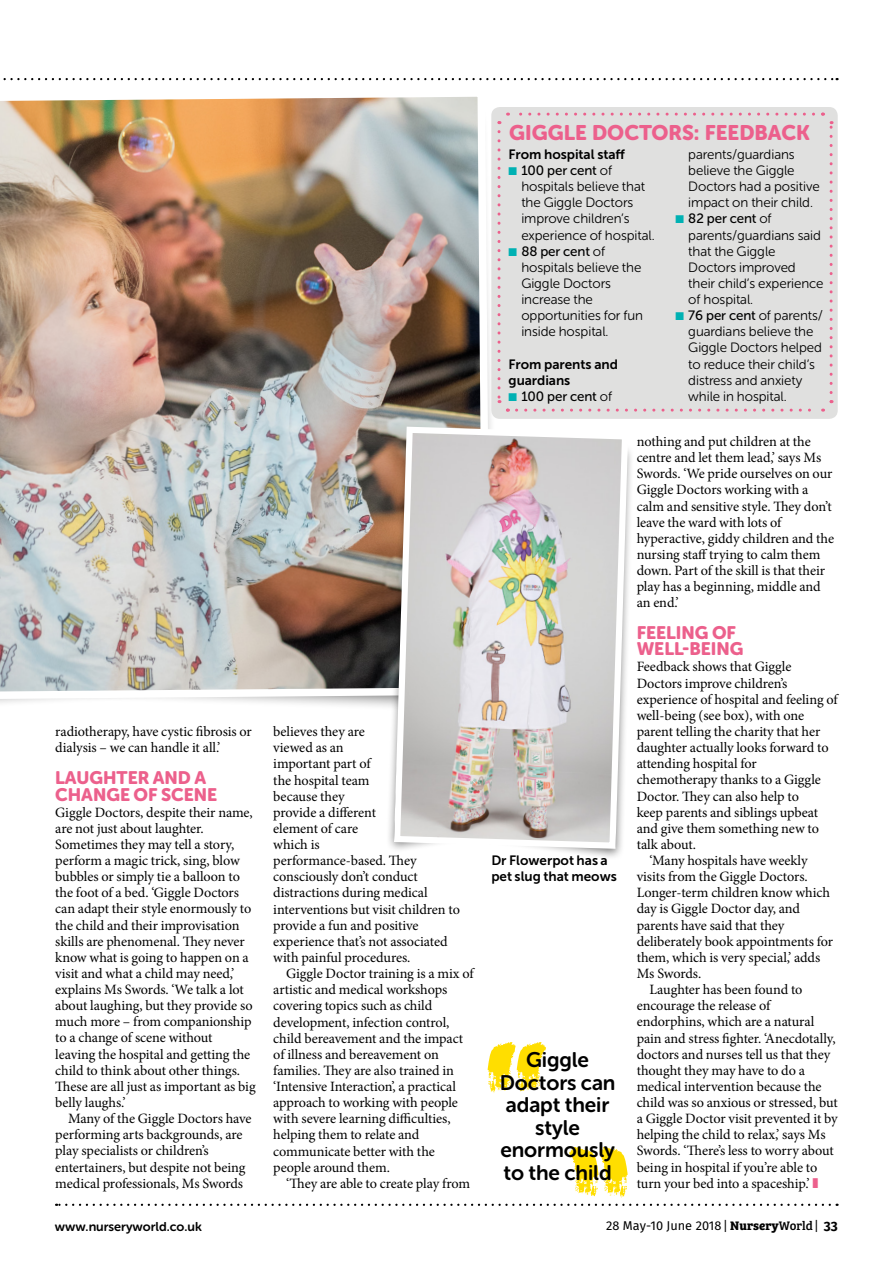
<style>
.page{position:relative;width:893px;height:1263px;background:#fff}
.page>*{position:absolute;margin:0;border:0;box-sizing:border-box;transform-origin:0 0}
.t1{font:21px/22.5px "Museo Sans Rounded 700";letter-spacing:-.005em;color:#000;text-align:center}
.t2{font:21px "Museo Sans Rounded 900";color:#ec608c}
.t3{font:18px/16.2px "Museo Sans Rounded 900";color:#ec608c}
.t4{font:14.25px/16.2px "Minion Pro";letter-spacing:-.005em;color:#000}
.t5{font:13.5px/16px "Museo Sans Rounded 300";letter-spacing:-.005em;color:#000}
.t6{font:13.5px/16px "Museo Sans 700";letter-spacing:-.005em;color:#000}
.t7{font:13.5px "Museo Sans Rounded 500";letter-spacing:-.005em;color:#000}
.t8{font:12.75px "Fira Sans";color:#000}
.t9{font:12.75px "Museo Sans Rounded 700";color:#000}
.s1{color:#00b1b3}
.s2{font-family:"Museo Sans Rounded 300"}
.s3{font-family:"Museo Sans Rounded 500"}
.s4{color:#ec608c}
.s5{font-family:"Museo Sans Cond 500"}
.s6{font-family:"Bree Serif";font-weight:700}
.s7{font-family:"Bree Serif"}
.s8{font-weight:700;font-size:13.5px}
</style>
<div class="page">
<svg style="left:56px;top:1204px;width:774px;height:2px"></svg>
<svg style="left:3px;top:78px;width:835px;height:2px"></svg>
<svg style="left:488px;top:1042px;width:58px;height:51px"></svg>
<svg style="left:569px;top:1147px;width:59px;height:51px"></svg>
<img style="left:0;top:96px;width:491px;height:609px">
<div style="left:491px;top:107px;width:347px;height:312px;background:#e0e0df;border-radius:9px"></div>
<svg style="left:497px;top:132px;width:13px;height:280px"></svg>
<svg style="left:516px;top:400px;width:318px;height:12px"></svg>
<svg style="left:821px;top:112px;width:12px;height:281px"></svg>
<svg style="left:497px;top:112px;width:317px;height:13px"></svg>
<div style="left:453px;top:443px;width:181px;height:417px;background:#000;opacity:.55"></div>
<div style="left:385px;top:437px;width:164px;height:416px;background:#000;opacity:.55"></div>
<img style="left:391px;top:423px;width:240px;height:429px">
<h1 class="t2" style="left:509px;top:121px;width:302px">GIGGLE DOCTORS: FEEDBACK</h1>
<p class="t4" style="left:55px;top:723px;width:198px">radiotherapy, have cystic fibrosis or dialysis – we can handle it all.’</p>
<p class="t3" style="left:55px;top:770px;width:164px">LAUGHTER AND A<br>CHANGE OF SCENE</p>
<p class="t4" style="left:55px;top:804px;width:202px">Giggle Doctors, despite their name, are not just about laughter.<br>Sometimes they may tell a story, perform a magic trick, sing, blow bubbles or simply tie a balloon to the foot of a bed. ‘Giggle Doctors can adapt their style enormously to the child and their improvisation skills are phenomenal. They never know what is going to happen on a visit and what a child may need,’ explains Ms Swords. ‘We talk a lot about laughing, but they provide so much more – from companionship to a change of scene without leaving the hospital and getting the child to think about other things.<br>These are all just as important as big belly laughs.’</p>
<p class="t4" style="left:55px;top:1110px;width:198px;text-indent:13px">Many of the Giggle Doctors have performing arts backgrounds, are play specialists or children’s entertainers, but despite not being medical professionals, Ms Swords</p>
<p class="t4" style="left:273px;top:723px;width:188px">believes they are<br>viewed as an<br>important part of<br>the hospital team<br>because they<br>provide a different<br>element of care<br>which is<br>performance-based. They consciously don’t conduct distractions during medical interventions but visit children to provide a fun and positive experience that’s not associated with painful procedures.</p>
<p class="t4" style="left:273px;top:965px;width:202px;text-indent:13px">Giggle Doctor training is a mix of artistic and medical workshops covering topics such as child development, infection control, child bereavement and the impact of illness and bereavement on families. They are also trained in ‘Intensive Interaction’, a practical approach to working with people with severe learning difficulties, helping them to relate and communicate better with the people around them.</p>
<p class="t4" style="left:286px;top:1175px;width:185px">‘They are able to create play from</p>
<p class="t6" style="left:509px;top:146px;width:118px">From hospital staff</p>
<p class="t7" style="left:509px;top:163px;width:105px"><span class="s1">■</span> 100 per cent <span class="s2">of</span></p>
<p class="t5" style="left:521px;top:179px;width:135px">hospitals believe that the Giggle Doctors improve children’s experience of hospital.</p>
<p class="t7" style="left:509px;top:244px;width:98px"><span class="s1">■</span> 88 per cent <span class="s2">of</span></p>
<p class="t5" style="left:521px;top:259px;width:123px">hospitals believe the<br>Giggle Doctors increase the opportunities for fun inside hospital.</p>
<p class="t6" style="left:509px;top:356px;width:111px">From parents and guardians</p>
<p class="t7" style="left:509px;top:389px;width:105px"><span class="s1">■</span> 100 per cent <span class="s2">of</span></p>
<p class="t5" style="left:688px;top:146px;width:133px">parents/guardians believe the Giggle<br>Doctors had a positive impact on their child.</p>
<p class="t7" style="left:675px;top:211px;width:98px"><span class="s1">■</span> 82 per cent <span class="s2">of</span></p>
<p class="t5" style="left:688px;top:227px;width:137px">parents/guardians said that the Giggle<br>Doctors improved their child’s experience of hospital.</p>
<p class="t5" style="left:688px;top:308px;width:136px;text-indent:-13px"><span class="s1">■</span> <span class="s3">76 per cent</span> of parents/ guardians believe the<br>Giggle Doctors helped to reduce their child’s distress and anxiety while in hospital.</p>
<p class="t6" style="left:491px;top:852px;width:127px">Dr Flowerpot has a pet slug that meows</p>
<h1 class="t1" style="left:500px;top:1049px;width:117px">Giggle<br>Doctors can adapt their style enormously to the child</h1>
<p class="t4" style="left:637px;top:433px;width:199px">nothing and put children at the centre and let them lead,’ says Ms<br>Swords. ‘We pride ourselves on our<br>Giggle Doctors working with a calm and sensitive style. They don’t leave the ward with lots of hyperactive, giddy children and the nursing staff trying to calm them down. Part of the skill is that their play has a beginning, middle and an end.’</p>
<p class="t3" style="left:637px;top:625px;width:108px">FEELING OF<br>WELL-BEING</p>
<p class="t4" style="left:637px;top:659px;width:156px">Feedback shows that Giggle</p>
<p class="t4" style="left:637px;top:675px;width:152px">Doctors improve children’s</p>
<p class="t4" style="left:637px;top:691px;width:203px">experience of hospital and feeling of</p>
<p class="t4" style="left:637px;top:707px;width:169px">well-being (see box), with one</p>
<p class="t4" style="left:637px;top:723px;width:185px">parent telling the charity that her</p>
<p class="t4" style="left:637px;top:739px;width:193px">daughter actually looks forward to</p>
<p class="t4" style="left:637px;top:756px;width:122px">attending hospital for</p>
<p class="t4" style="left:637px;top:772px;width:186px">chemotherapy thanks to a Giggle</p>
<p class="t4" style="left:637px;top:788px;width:164px">Doctor. They can also help to</p>
<p class="t4" style="left:637px;top:804px;width:183px">keep parents and siblings upbeat</p>
<p class="t4" style="left:637px;top:820px;width:184px">and give them something new to</p>
<p class="t4" style="left:637px;top:836px;width:61px">talk about.</p>
<p class="t4" style="left:649px;top:852px;width:160px">‘Many hospitals have weekly</p>
<p class="t4" style="left:637px;top:869px;width:173px">visits from the Giggle Doctors.</p>
<p class="t4" style="left:637px;top:885px;width:195px">Longer-term children know which</p>
<p class="t4" style="left:637px;top:901px;width:165px">day is Giggle Doctor day, and</p>
<p class="t4" style="left:637px;top:917px;width:149px">parents have said that they</p>
<p class="t4" style="left:637px;top:933px;width:198px">deliberately book appointments for</p>
<p class="t4" style="left:637px;top:949px;width:185px">them, which is very special,’ adds</p>
<p class="t4" style="left:637px;top:965px;width:66px">Ms Swords.</p>
<p class="t4" style="left:649px;top:981px;width:155px">Laughter has been found to</p>
<p class="t4" style="left:637px;top:998px;width:135px">encourage the release of</p>
<p class="t4" style="left:637px;top:1014px;width:179px">endorphins, which are a natural</p>
<p class="t4" style="left:637px;top:1030px;width:200px">pain and stress fighter. ‘Anecdotally,</p>
<p class="t4" style="left:637px;top:1046px;width:195px">doctors and nurses tell us that they</p>
<p class="t4" style="left:637px;top:1062px;width:170px">thought they may have to do a</p>
<p class="t4" style="left:637px;top:1078px;width:186px">medical intervention because the</p>
<p class="t4" style="left:637px;top:1094px;width:203px">child was so anxious or stressed, but</p>
<p class="t4" style="left:637px;top:1110px;width:202px">a Giggle Doctor visit prevented it by</p>
<p class="t4" style="left:637px;top:1127px;width:191px">helping the child to relax,’ says Ms</p>
<p class="t4" style="left:637px;top:1143px;width:199px">Swords. ‘There’s less to worry about</p>
<p class="t4" style="left:637px;top:1159px;width:182px">being in hospital if you’re able to</p>
<p class="t4" style="left:637px;top:1175px;width:183px">turn your bed into a spaceship.’ <span class="s4">❚</span></p>
<p class="t9" style="left:55px;top:1219px;width:148px">www.nurseryworld.co.uk</p>
<p class="t8" style="left:606px;top:1216px;width:233px">28 May-10 June 2018 <span class="s5">|</span> <span class="s6">Nursery</span><span class="s7">World</span> <span class="s5">|</span> <span class="s8">33</span></p>
</div>
